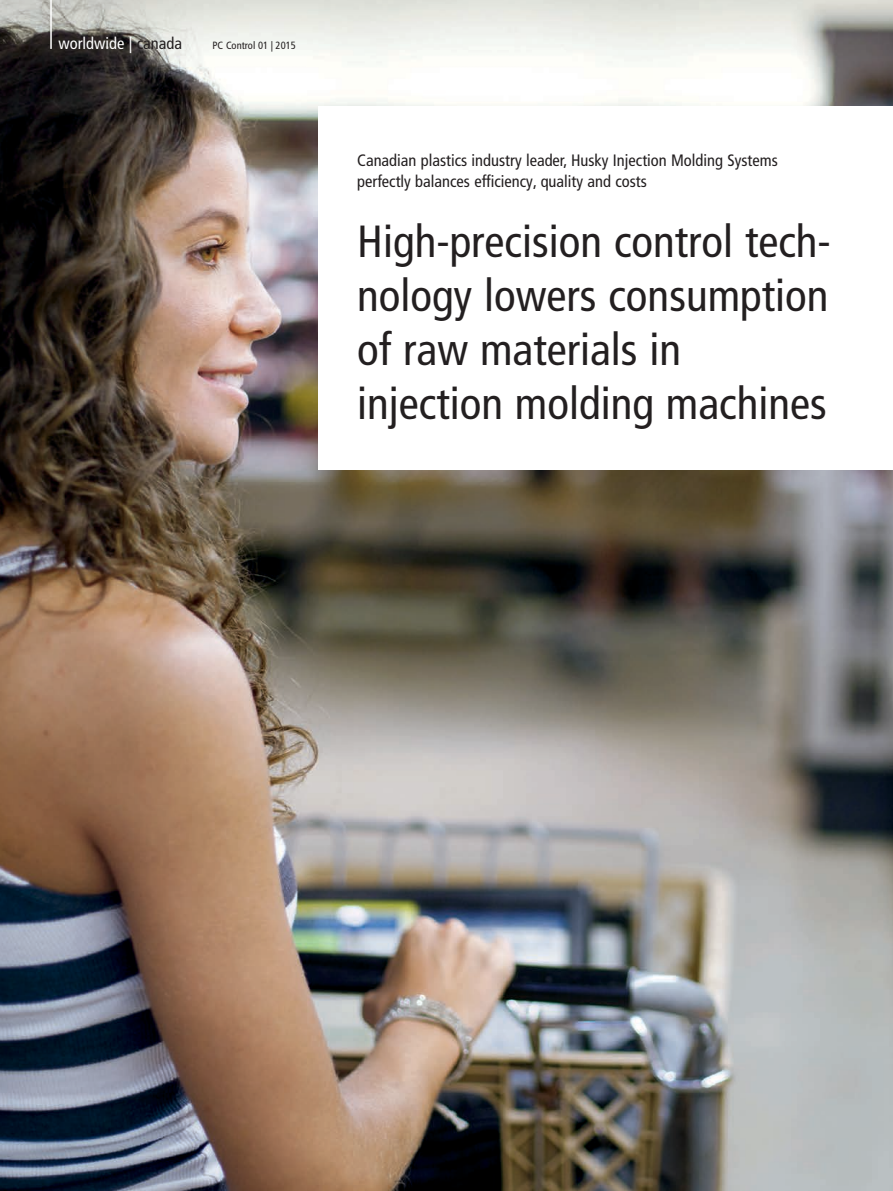
<style>
.page{position:relative;width:893px;height:1191px;background:#fff}
.page>*{position:absolute;margin:0;border:0;box-sizing:border-box;transform-origin:0 0}
.t1{font:condensed 45px/54px "Frutiger LT Pro";color:#231f20}
.t2{font:condensed 16.5px/21.3px "Frutiger LT Pro";color:#231f20}
.t3{font:condensed 16.5px "Frutiger LT Pro";color:#fff}
.t4{font:condensed 10.5px "Frutiger LT Pro";color:#231f20}
.s1{color:#231f20}
</style>
<div class="page">
<img style="left:0;top:0;width:893px;height:1191px">
<div style="left:319px;top:106px;width:574px;height:364px;background:#fff"></div>
<hr style="left:50px;top:0;width:2px;height:49px;background:#fff">
<p class="t3" style="left:58px;top:34px;width:125px">worldwide | <span class="s1">canada</span></p>
<p class="t4" style="left:213px;top:39px;width:85px">PC Control 01 | 2015</p>
<p class="t2" style="left:357px;top:149px;width:422px">Canadian plastics industry leader, Husky Injection Molding Systems perfectly balances efficiency, quality and costs</p>
<h1 class="t1" style="left:357px;top:215px;width:475px">High-precision control tech&shy;nology lowers consumption of raw materials in injection molding machines</h1>
</div>
